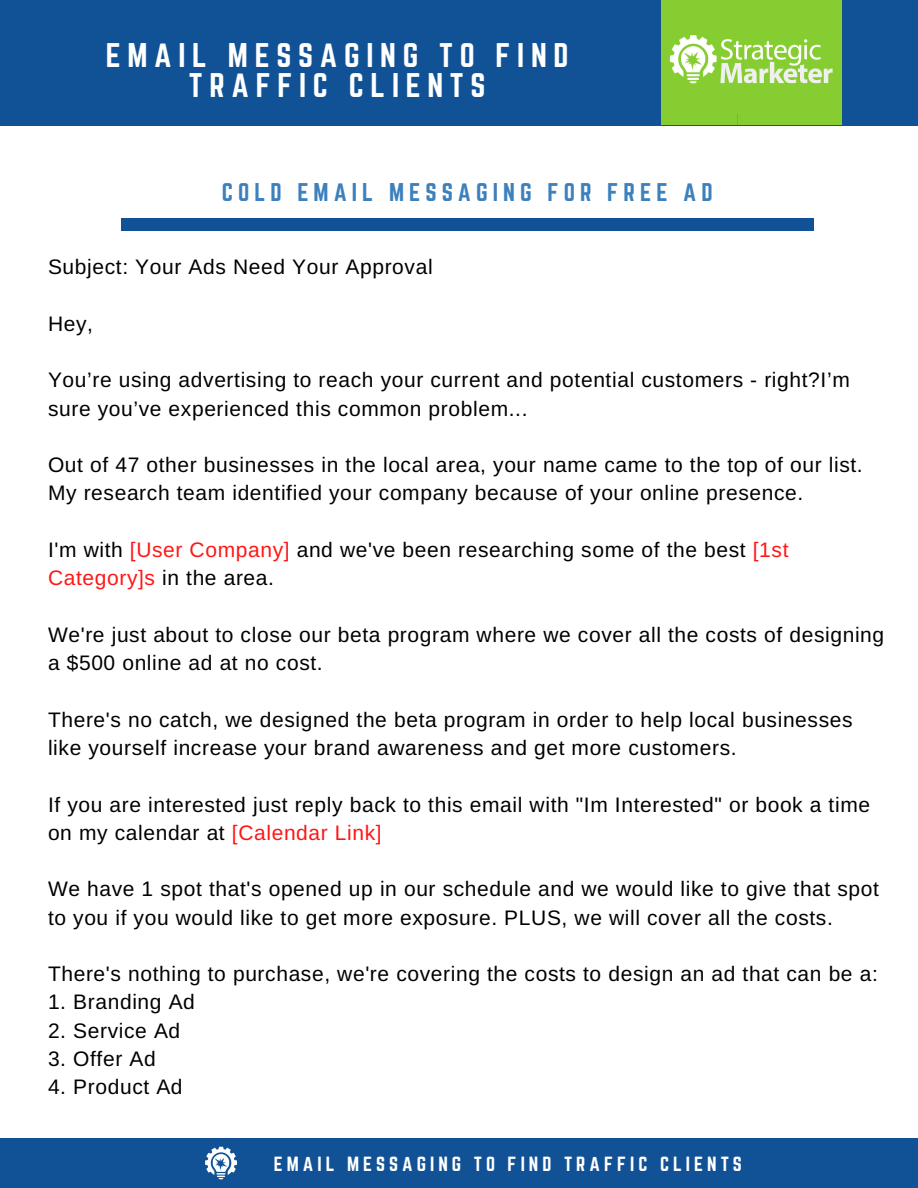
<style>
.page{position:relative;width:918px;height:1188px;background:#fff}
.page>*{position:absolute;margin:0;border:0;box-sizing:border-box;transform-origin:0 0}
.t1{font:30px/30.3px "Norwester";letter-spacing:.225em;color:#fff;text-align:center}
.t2{font:22.5px "Norwester";letter-spacing:.225em;color:#3c80bc}
.t3{font:21px/28.3px "Arimo";letter-spacing:.03em;color:#000}
.t4{font:18px "Norwester";letter-spacing:.225em;color:#fff}
.s1{color:#ff1616}
</style>
<div class="page">
<div style="left:121px;top:218px;width:693px;height:13px;background:#115296"></div>
<div style="left:0;top:1139px;width:918px;height:49px;background:#115296"></div>
<img style="left:205px;top:1146px;width:32px;height:34px">
<div style="left:0;top:0;width:918px;height:125px;background:#115296"></div>
<div style="left:662px;top:0;width:180px;height:114px;background:#86cd31"></div>
<div style="left:662px;top:114px;width:180px;height:10px;background:#86cd31"></div>
<img style="left:669px;top:35px;width:164px;height:49px">
<h1 class="t1" style="left:106px;top:41px;width:464px">EMAIL MESSAGING TO FIND<br>TRAFFIC CLIENTS</h1>
<p class="t2" style="left:222px;top:181px;width:493px">COLD EMAIL MESSAGING FOR FREE AD</p>
<p class="t3" style="left:48px;top:253px;width:386px">Subject: Your Ads Need Your Approval</p>
<p class="t3" style="left:48px;top:309px;width:47px">Hey,</p>
<p class="t3" style="left:48px;top:366px;width:803px">You’re using advertising to reach your current and potential customers - right?I’m sure you’ve experienced this common problem...</p>
<p class="t3" style="left:48px;top:451px;width:816px">Out of 47 other businesses in the local area, your name came to the top of our list.<br>My research team identified your company because of your online presence.</p>
<p class="t3" style="left:48px;top:535px;width:742px">I'm with <span class="s1">[User Company]</span> and we've been researching some of the best <span class="s1">[1st<br>Category]s</span> in the area.</p>
<p class="t3" style="left:48px;top:620px;width:838px">We're just about to close our beta program where we cover all the costs of designing a $500 online ad at no cost.</p>
<p class="t3" style="left:48px;top:705px;width:806px">There's no catch, we designed the beta program in order to help local businesses like yourself increase your brand awareness and get more customers.</p>
<p class="t3" style="left:48px;top:790px;width:824px">If you are interested just reply back to this email with "Im Interested" or book a time on my calendar at <span class="s1">[Calendar Link]</span></p>
<p class="t3" style="left:48px;top:875px;width:833px">We have 1 spot that's opened up in our schedule and we would like to give that spot to you if you would like to get more exposure. PLUS, we will cover all the costs.</p>
<p class="t3" style="left:48px;top:960px;width:831px">There's nothing to purchase, we're covering the costs to design an ad that can be a:</p>
<p class="t3" style="left:48px;top:988px;width:148px">1. Branding Ad</p>
<p class="t3" style="left:48px;top:1016px;width:134px">2. Service Ad</p>
<p class="t3" style="left:48px;top:1045px;width:109px">3. Offer Ad</p>
<p class="t3" style="left:48px;top:1073px;width:136px">4. Product Ad</p>
<p class="t4" style="left:274px;top:1155px;width:470px">EMAIL MESSAGING TO FIND TRAFFIC CLIENTS</p>
</div>
